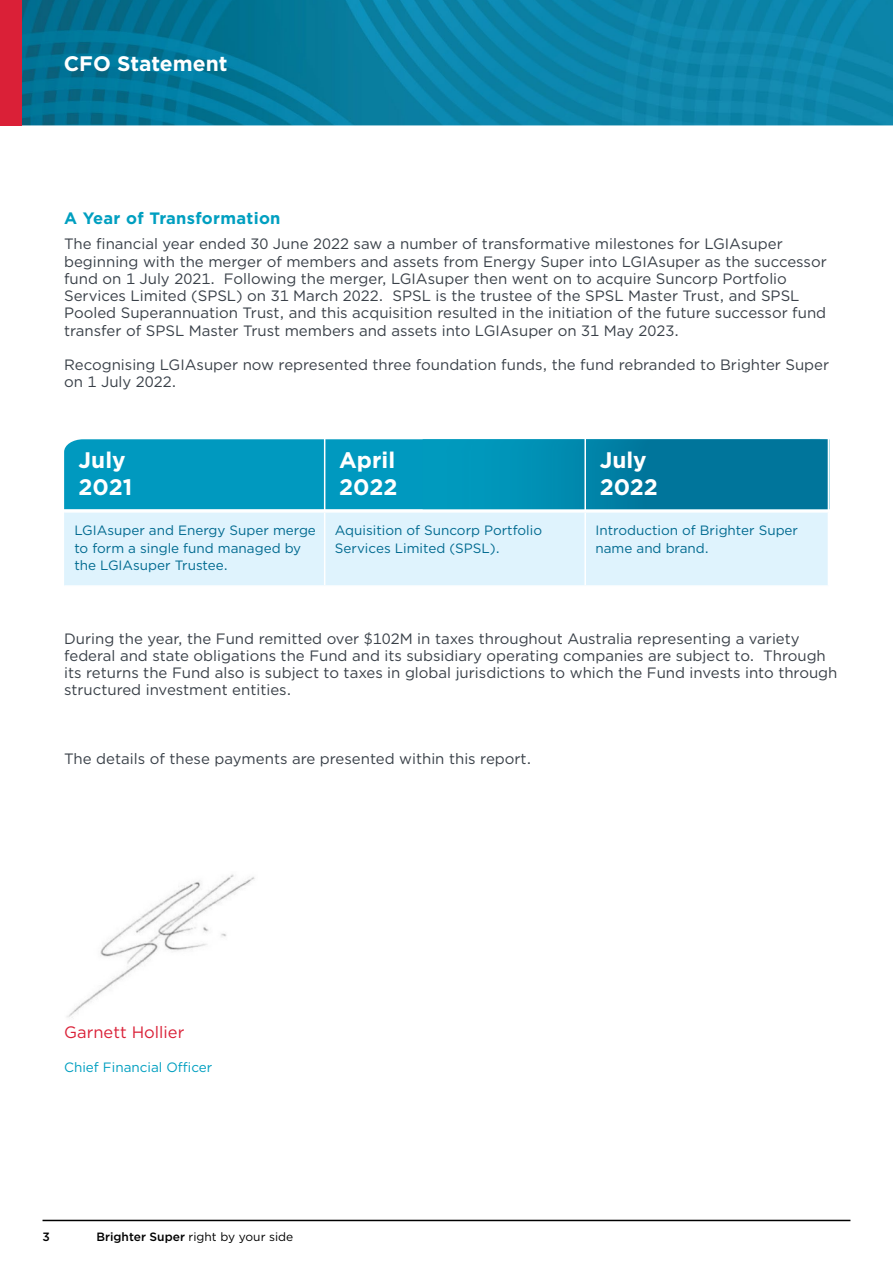
<style>
.page{position:relative;width:893px;height:1263px;background:#fff}
.page>*{position:absolute;margin:0;border:0;box-sizing:border-box;transform-origin:0 0}
.t1{font:700 22.5px/27px "Gotham";color:#fff}
.t2{font:700 21px "Gotham";color:#fff}
.t3{font:700 16.5px "Gotham";letter-spacing:.02em;color:#009fc0}
.t4{font:16.5px "Gotham";color:#da2037}
.t5{font:15px/17.2px "Gotham";color:#394048}
.t6{font:13.5px/17.2px "Gotham";color:#006a90}
.t7{font:13.5px "Gotham";color:#009fc0}
.t8{font:12px "Gotham";color:#000}
.t9{font:500 12px "Gotham";color:#000}
.s1{font-weight:500}
</style>
<div class="page">
<img style="left:21px;top:0;width:872px;height:125px">
<div style="left:0;top:0;width:21px;height:125px;background:#da2037"></div>
<hr style="left:43px;top:1220px;width:807px;height:1px;background:#000">
<div style="left:64px;top:439px;width:359px;height:70px;background:#0099bf"></div>
<img style="left:423px;top:439px;width:405px;height:70px">
<img style="left:67px;top:874px;width:188px;height:144px">
<div style="left:64px;top:513px;width:764px;height:72px;background:#dff3fd"></div>
<hr style="left:324px;top:438px;width:1px;height:73px;background:#fff">
<hr style="left:584px;top:438px;width:2px;height:73px;background:#fff">
<hr style="left:324px;top:513px;width:1px;height:72px;background:#fff">
<hr style="left:584px;top:513px;width:2px;height:72px;background:#fff">
<h2 class="t2" style="left:64px;top:50px;width:165px">CFO Statement</h2>
<p class="t3" style="left:64px;top:207px;width:218px">A Year of Transformation</p>
<p class="t5" style="left:64px;top:235px;width:764px">The financial year ended 30 June 2022 saw a number of transformative milestones for LGIAsuper beginning with the merger of members and assets from Energy Super into LGIAsuper as the successor fund on 1 July 2021. Following the merger, LGIAsuper then went on to acquire Suncorp Portfolio Services Limited (SPSL) on 31 March 2022. SPSL is the trustee of the SPSL Master Trust, and SPSL Pooled Superannuation Trust, and this acquisition resulted in the initiation of the future successor fund transfer of SPSL Master Trust members and assets into LGIAsuper on 31 May 2023.</p>
<p class="t5" style="left:64px;top:356px;width:767px">Recognising LGIAsuper now represented three foundation funds, the fund rebranded to Brighter Super on 1 July 2022.</p>
<h1 class="t1" style="left:79px;top:447px;width:55px">July<br>2021</h1>
<h1 class="t1" style="left:339px;top:447px;width:60px">April<br>2022</h1>
<h1 class="t1" style="left:600px;top:447px;width:60px">July<br>2022</h1>
<p class="t6" style="left:74px;top:522px;width:243px">LGIAsuper and Energy Super merge to form a single fund managed by the LGIAsuper Trustee.</p>
<p class="t6" style="left:335px;top:522px;width:209px">Aquisition of Suncorp Portfolio<br>Services Limited (SPSL).</p>
<p class="t6" style="left:595px;top:522px;width:204px">Introduction of Brighter Super name and brand.</p>
<p class="t5" style="left:64px;top:629px;width:775px">During the year, the Fund remitted over $102M in taxes throughout Australia representing a variety federal and state obligations the Fund and its subsidiary operating companies are subject to. Through its returns the Fund also is subject to taxes in global jurisdictions to which the Fund invests into through structured investment entities.</p>
<p class="t5" style="left:64px;top:749px;width:469px">The details of these payments are presented within this report.</p>
<p class="t4" style="left:64px;top:1021px;width:122px">Garnett Hollier</p>
<p class="t7" style="left:64px;top:1059px;width:150px">Chief Financial Officer</p>
<p class="t9" style="left:43px;top:1228px;width:9px">3</p>
<p class="t8" style="left:97px;top:1229px;width:198px"><span class="s1">Brighter Super</span> right by your side</p>
</div>
